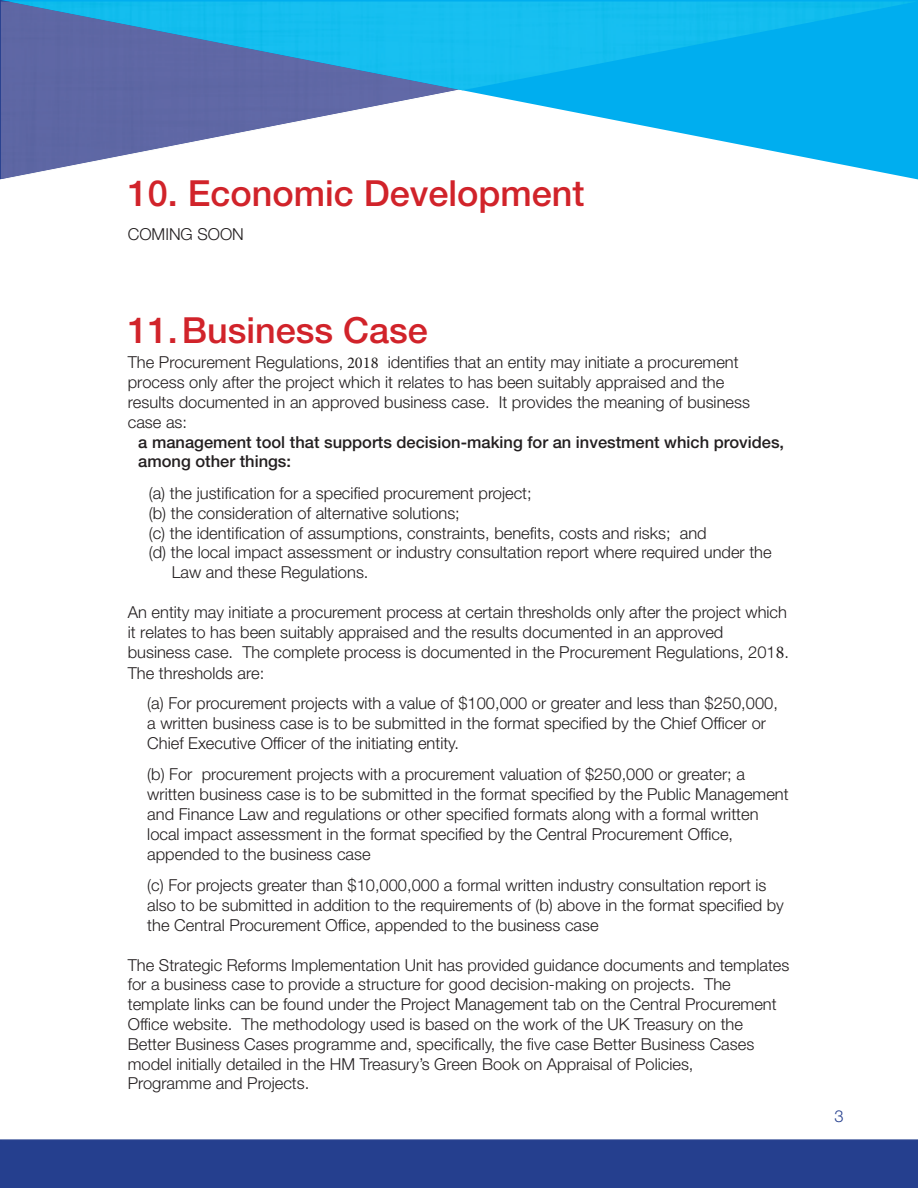
<style>
.page{position:relative;width:918px;height:1188px;background:#fff}
.page>*{position:absolute;margin:0;border:0;box-sizing:border-box;transform-origin:0 0}
.t1{font:500 36px "Helvetica Neue LT Std";color:#d1232a}
.t2{font:300 16.5px/19.8px "Helvetica Neue LT Std";color:#231f20}
.t3{font:500 16.5px/19.8px "Helvetica Neue LT Std";color:#231f20}
.t4{font:300 16.5px "Helvetica Neue LT Std";color:#253f8e}
.s1{font-family:"Minion Pro";font-weight:400}
.s2{font-family:"Minion Pro";font-weight:400;font-size:18px}
</style>
<div class="page">
<svg style="left:0;top:0;width:918px;height:180px"></svg>
<img style="left:1px;top:2px;width:458px;height:177px">
<img style="left:8px;top:2px;width:909px;height:88px">
<div style="left:0;top:1139px;width:918px;height:49px;background:#253f8e;border:2px solid #253f8e"></div>
<h1 class="t1" style="left:128px;top:171px;width:458px">10. Economic Development</h1>
<p class="t2" style="left:128px;top:224px;width:118px">COMING SOON</p>
<h1 class="t1" style="left:128px;top:309px;width:302px">11.Business Case</h1>
<p class="t2" style="left:128px;top:352px;width:624px">The Procurement Regulations, <span class="s1">2018</span> identifies that an entity may initiate a procurement process only after the project which it relates to has been suitably appraised and the results documented in an approved business case. It provides the meaning of business case as:</p>
<p class="t3" style="left:138px;top:432px;width:647px">a management tool that supports decision-making for an investment which provides, among other things:</p>
<p class="t2" style="left:149px;top:483px;width:384px">(a) the justification for a specified procurement project;</p>
<p class="t2" style="left:149px;top:503px;width:313px">(b) the consideration of alternative solutions;</p>
<p class="t2" style="left:149px;top:523px;width:559px">(c) the identification of assumptions, constraints, benefits, costs and risks; and</p>
<p class="t2" style="left:149px;top:542px;width:624px">(d) the local impact assessment or industry consultation report where required under the</p>
<p class="t2" style="left:172px;top:562px;width:198px">Law and these Regulations.</p>
<p class="t2" style="left:128px;top:602px;width:663px">An entity may initiate a procurement process at certain thresholds only after the project which it relates to has been suitably appraised and the results documented in an approved business case. The complete process is documented in the Procurement Regulations, 201<span class="s2">8</span>.</p>
<p class="t2" style="left:147px;top:658px;width:632px;line-height:30px;text-indent:-20px">The thresholds are:<br>(a) For procurement projects with a value of $100,000 or greater and less than $250,000,</p>
<p class="t2" style="left:147px;top:713px;width:620px">a written business case is to be submitted in the format specified by the Chief Officer or<br>Chief Executive Officer of the initiating entity.</p>
<p class="t2" style="left:147px;top:764px;width:643px">(b) For procurement projects with a procurement valuation of $250,000 or greater; a written business case is to be submitted in the format specified by the Public Management and Finance Law and regulations or other specified formats along with a formal written local impact assessment in the format specified by the Central Procurement Office, appended to the business case</p>
<p class="t2" style="left:147px;top:875px;width:638px">(c) For projects greater than $10,000,000 a formal written industry consultation report is also to be submitted in addition to the requirements of (b) above in the format specified by the Central Procurement Office, appended to the business case</p>
<p class="t2" style="left:128px;top:955px;width:663px">The Strategic Reforms Implementation Unit has provided guidance documents and templates for a business case to provide a structure for good decision-making on projects. The template links can be found under the Project Management tab on the Central Procurement Office website. The methodology used is based on the work of the UK Treasury on the Better Business Cases programme and, specifically, the five case Better Business Cases model initially detailed in the HM Treasury’s Green Book on Appraisal of Policies,<br>Programme and Projects.</p>
<p class="t4" style="left:835px;top:1106px;width:11px">3</p>
</div>
